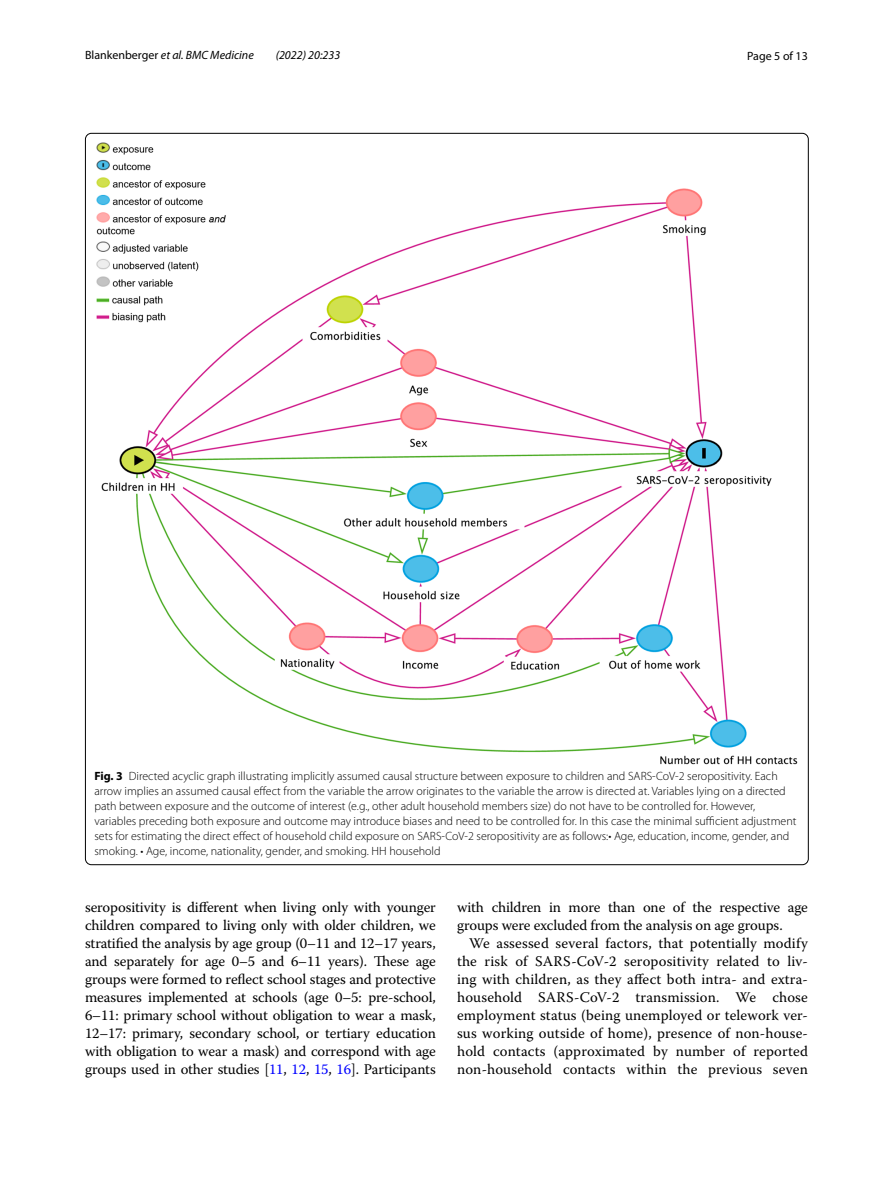
<style>
.page{position:relative;width:893px;height:1187px;background:#fff}
.page>*{position:absolute;margin:0;border:0;box-sizing:border-box;transform-origin:0 0}
.t1{font:14.7px/18px "Warnock Pro";letter-spacing:-.01em;color:#000;text-align:justify}
.t2{font:300 12px/15px "Myriad Pro";color:#000}
.t3{font:italic 12px "Myriad Pro";color:#000}
.t4{font:12px "Myriad Pro";color:#000}
.s1{font-style:normal}
.s2{font-weight:700}
.s3{color:#00f}
</style>
<div class="page">
<img style="left:97px;top:142px;width:700px;height:622px">
<p class="t3" style="left:85px;top:48px;width:170px"><span class="s1">Blankenberger</span> et al. BMC Medicine</p>
<p class="t3" style="left:276px;top:48px;width:66px">(2022) 20:233</p>
<p class="t4" style="left:747px;top:48px;width:62px">Page 5 of 13</p>
<p class="t2" style="left:94px;top:768px;width:703px"><span class="s2">Fig. 3</span> Directed acyclic graph illustrating implicitly assumed causal structure between exposure to children and SARS-CoV-2 seropositivity. Each arrow implies an assumed causal effect from the variable the arrow originates to the variable the arrow is directed at. Variables lying on a directed path between exposure and the outcome of interest (e.g., other adult household members size) do not have to be controlled for. However, variables preceding both exposure and outcome may introduce biases and need to be controlled for. In this case the minimal sufficient adjustment sets for estimating the direct effect of household child exposure on SARS-CoV-2 seropositivity are as follows:• Age, education, income, gender, and smoking. • Age, income, nationality, gender, and smoking. HH household</p>
<p class="t1" style="left:85px;top:897px;width:352px">seropositivity is different when living only with younger children compared to living only with older children, we stratified the analysis by age group (0–11 and 12–17 years, and separately for age 0–5 and 6–11 years). These age groups were formed to reflect school stages and protective measures implemented at schools (age 0–5: pre-school, 6–11: primary school without obligation to wear a mask, 12–17: primary, secondary school, or tertiary education with obligation to wear a mask) and correspond with age groups used in other studies [<span class="s3">11</span>, <span class="s3">12</span>, <span class="s3">15</span>, <span class="s3">16</span>]. Participants</p>
<p class="t1" style="left:457px;top:897px;width:352px">with children in more than one of the respective age groups were excluded from the analysis on age groups.</p>
<p class="t1" style="left:457px;top:933px;width:352px;text-indent:12px">We assessed several factors, that potentially modify the risk of SARS-CoV-2 seropositivity related to liv&shy;ing with children, as they affect both intra- and extra&shy;household SARS-CoV-2 transmission. We chose employment status (being unemployed or telework ver&shy;sus working outside of home), presence of non-house&shy;hold contacts (approximated by number of reported non-household contacts within the previous seven</p>
</div>
